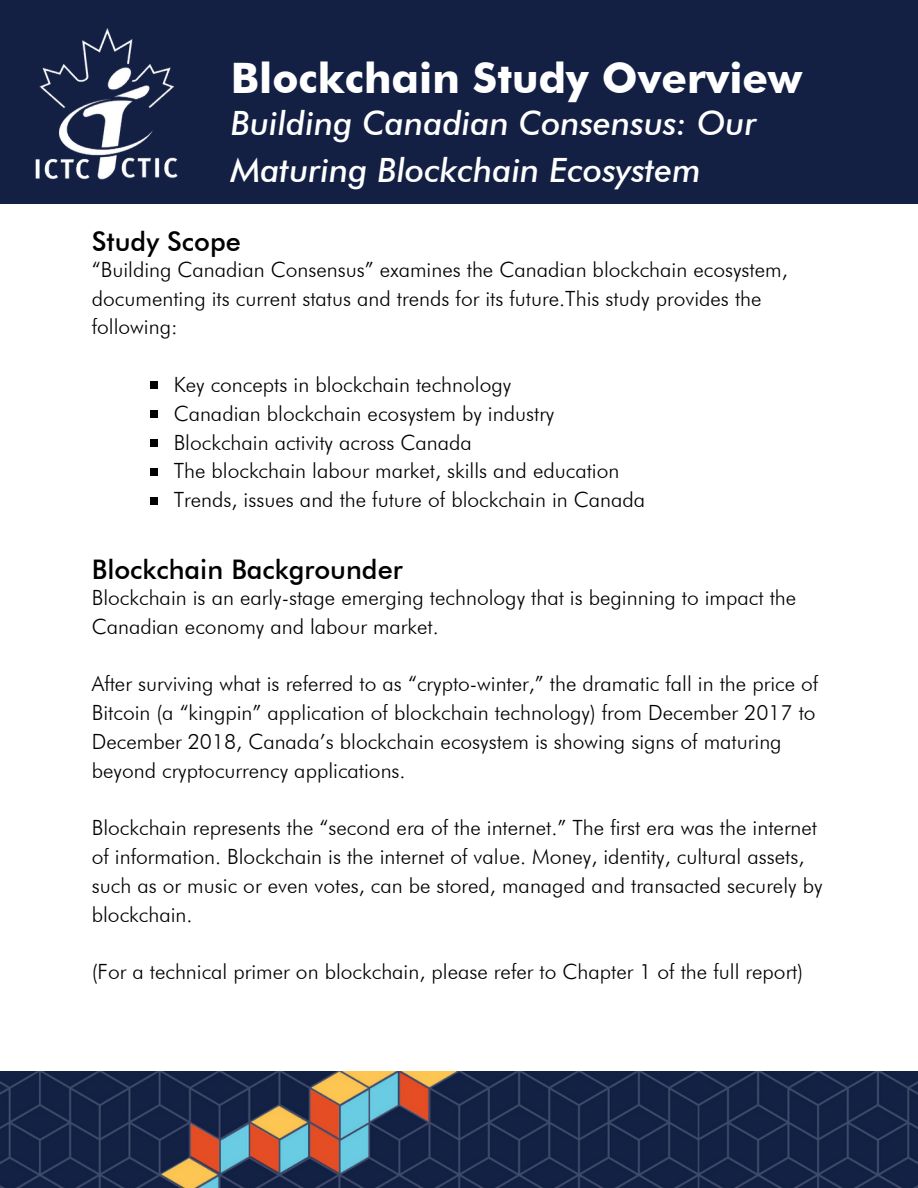
<style>
.page{position:relative;width:918px;height:1188px;background:#fff}
.page>*{position:absolute;margin:0;border:0;box-sizing:border-box;transform-origin:0 0}
.t1{font:700 42px "Futura BT";color:#fff}
.t2{font:italic 500 33.45px/46.3px "Futura BT";color:#fff}
.t3{font:500 27px "Futura BT";color:#000}
.t4{font:300 21px/28.8px "Futura BT";color:#000}
</style>
<div class="page">
<img style="left:0;top:1071px;width:918px;height:116px">
<div style="left:0;top:0;width:918px;height:204px;background:#132044"></div>
<img style="left:35px;top:28px;width:143px;height:152px">
<div style="left:151px;top:382px;width:7px;height:7px;background:#000"></div>
<div style="left:151px;top:411px;width:7px;height:7px;background:#000"></div>
<div style="left:151px;top:439px;width:7px;height:8px;background:#000"></div>
<div style="left:151px;top:468px;width:7px;height:7px;background:#000"></div>
<div style="left:151px;top:497px;width:7px;height:7px;background:#000"></div>
<h1 class="t1" style="left:231px;top:53px;width:573px">Blockchain Study Overview</h1>
<h2 class="t2" style="left:231px;top:100px;width:527px">Building Canadian Consensus: Our<br>Maturing Blockchain Ecosystem</h2>
<p class="t3" style="left:92px;top:225px;width:151px">Study Scope</p>
<p class="t4" style="left:92px;top:255px;width:698px">“Building Canadian Consensus” examines the Canadian blockchain ecosystem, documenting its current status and trends for its future.This study provides the following:</p>
<p class="t4" style="left:174px;top:370px;width:473px">Key concepts in blockchain technology<br>Canadian blockchain ecosystem by industry Blockchain activity across Canada<br>The blockchain labour market, skills and education Trends, issues and the future of blockchain in Canada</p>
<p class="t3" style="left:92px;top:553px;width:312px">Blockchain Backgrounder</p>
<p class="t4" style="left:92px;top:583px;width:706px">Blockchain is an early-stage emerging technology that is beginning to impact the<br>Canadian economy and labour market.</p>
<p class="t4" style="left:92px;top:669px;width:728px">After surviving what is referred to as “crypto-winter,” the dramatic fall in the price of Bitcoin (a “kingpin” application of blockchain technology) from December 2017 to December 2018, Canada’s blockchain ecosystem is showing signs of maturing beyond cryptocurrency applications.</p>
<p class="t4" style="left:92px;top:813px;width:732px">Blockchain represents the “second era of the internet.” The first era was the internet of information. Blockchain is the internet of value. Money, identity, cultural assets, such as or music or even votes, can be stored, managed and transacted securely by blockchain.</p>
<p class="t4" style="left:92px;top:957px;width:713px">(For a technical primer on blockchain, please refer to Chapter 1 of the full report)</p>
</div>
